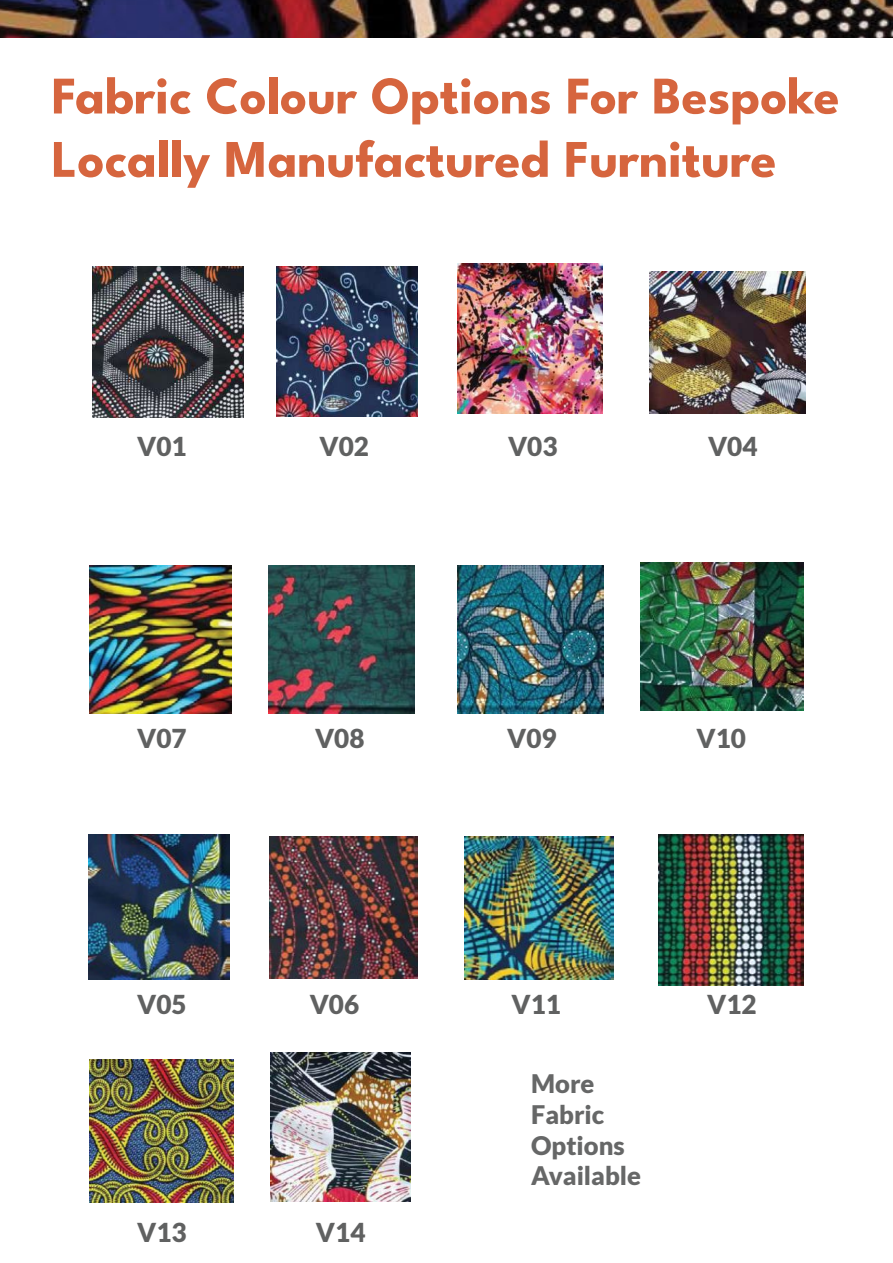
<style>
.page{position:relative;width:893px;height:1263px;background:#fff}
.page>*{position:absolute;margin:0;border:0;box-sizing:border-box;transform-origin:0 0}
.t1{font:100 52.8px/63.3px "League Spartan";color:#d6653e}
.t2{font:900 26.1px "Lato";color:#606161}
.t3{font:900 25.65px/30.8px "Lato";color:#666767}
</style>
<div class="page">
<img style="left:0;top:0;width:893px;height:38px">
<img style="left:92px;top:267px;width:152px;height:150px">
<img style="left:276px;top:267px;width:141px;height:150px">
<img style="left:457px;top:264px;width:146px;height:150px">
<img style="left:650px;top:271px;width:155px;height:143px">
<img style="left:89px;top:565px;width:143px;height:148px">
<img style="left:269px;top:565px;width:146px;height:148px">
<img style="left:458px;top:565px;width:146px;height:148px">
<img style="left:641px;top:562px;width:162px;height:148px">
<img style="left:88px;top:835px;width:141px;height:144px">
<img style="left:270px;top:837px;width:147px;height:142px">
<img style="left:464px;top:836px;width:149px;height:144px">
<img style="left:658px;top:834px;width:145px;height:151px">
<img style="left:90px;top:1060px;width:144px;height:142px">
<img style="left:271px;top:1052px;width:139px;height:150px">
<p class="t1" style="left:52px;top:60px;width:790px">Fabric Colour Options For Bespoke<br>Locally Manufactured Furniture</p>
<p class="t2" style="left:137px;top:431px;width:51px">V01</p>
<p class="t2" style="left:320px;top:431px;width:51px">V02</p>
<p class="t2" style="left:508px;top:431px;width:51px">V03</p>
<p class="t2" style="left:708px;top:431px;width:51px">V04</p>
<p class="t2" style="left:137px;top:723px;width:51px">V07</p>
<p class="t2" style="left:315px;top:723px;width:51px">V08</p>
<p class="t2" style="left:507px;top:723px;width:51px">V09</p>
<p class="t2" style="left:696px;top:723px;width:51px">V10</p>
<p class="t2" style="left:137px;top:989px;width:51px">V05</p>
<p class="t2" style="left:310px;top:989px;width:51px">V06</p>
<p class="t2" style="left:512px;top:989px;width:51px">V11</p>
<p class="t2" style="left:707px;top:989px;width:51px">V12</p>
<p class="t3" style="left:531px;top:1068px;width:111px">More<br>Fabric<br>Options<br>Available</p>
<p class="t2" style="left:137px;top:1217px;width:51px">V13</p>
<p class="t2" style="left:316px;top:1217px;width:51px">V14</p>
</div>
